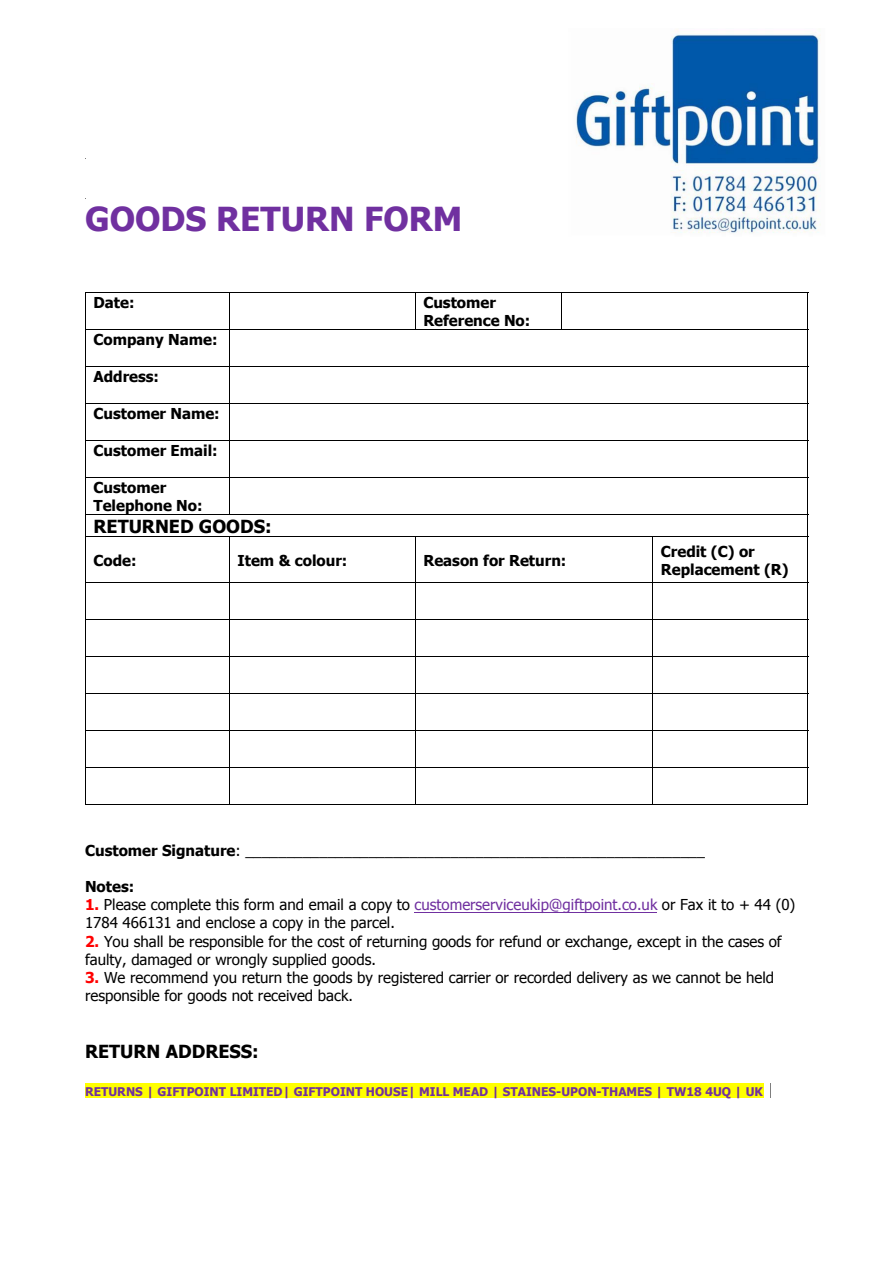
<style>
.page{position:relative;width:893px;height:1263px;background:#fff}
.page>*{position:absolute;margin:0;border:0;box-sizing:border-box;transform-origin:0 0}
.t1{font:700 33px "Tahoma";color:#7030a0}
.t2{font:700 18px "Tahoma";color:#000}
.t3{font:15px/18.1px "Tahoma";color:#000}
.t4{font:700 15px/18.1px "Tahoma";color:#000}
.t5{font:700 12px "Tahoma";color:#7030a0}
.s1{font-weight:700}
.s2{font-weight:700;color:#f00}
.s3{color:#7030a0}
</style>
<div class="page">
<img style="left:576px;top:34px;width:245px;height:199px">
<hr style="left:85px;top:292px;width:723px;height:1px;background:#000">
<hr style="left:85px;top:293px;width:1px;height:36px;background:#000">
<hr style="left:229px;top:293px;width:1px;height:36px;background:#000">
<hr style="left:415px;top:293px;width:1px;height:36px;background:#000">
<hr style="left:561px;top:293px;width:1px;height:36px;background:#000">
<hr style="left:807px;top:293px;width:1px;height:36px;background:#000">
<hr style="left:85px;top:329px;width:723px;height:1px;background:#000">
<hr style="left:85px;top:330px;width:1px;height:36px;background:#000">
<hr style="left:229px;top:330px;width:1px;height:36px;background:#000">
<hr style="left:807px;top:330px;width:1px;height:36px;background:#000">
<hr style="left:85px;top:366px;width:723px;height:1px;background:#000">
<hr style="left:85px;top:367px;width:1px;height:36px;background:#000">
<hr style="left:229px;top:367px;width:1px;height:36px;background:#000">
<hr style="left:807px;top:367px;width:1px;height:36px;background:#000">
<hr style="left:85px;top:403px;width:723px;height:1px;background:#000">
<hr style="left:85px;top:404px;width:1px;height:36px;background:#000">
<hr style="left:229px;top:404px;width:1px;height:36px;background:#000">
<hr style="left:807px;top:404px;width:1px;height:36px;background:#000">
<hr style="left:85px;top:440px;width:723px;height:1px;background:#000">
<hr style="left:85px;top:441px;width:1px;height:36px;background:#000">
<hr style="left:229px;top:441px;width:1px;height:36px;background:#000">
<hr style="left:807px;top:441px;width:1px;height:36px;background:#000">
<hr style="left:85px;top:477px;width:723px;height:1px;background:#000">
<hr style="left:85px;top:478px;width:1px;height:36px;background:#000">
<hr style="left:229px;top:478px;width:1px;height:36px;background:#000">
<hr style="left:807px;top:478px;width:1px;height:36px;background:#000">
<hr style="left:85px;top:514px;width:723px;height:1px;background:#000">
<svg style="left:85px;top:515px;width:1px;height:22px"></svg>
<svg style="left:807px;top:515px;width:1px;height:22px"></svg>
<hr style="left:85px;top:537px;width:723px;height:1px;background:#000">
<hr style="left:85px;top:537px;width:1px;height:45px;background:#000">
<hr style="left:229px;top:537px;width:1px;height:45px;background:#000">
<hr style="left:415px;top:537px;width:1px;height:45px;background:#000">
<hr style="left:652px;top:537px;width:1px;height:45px;background:#000">
<hr style="left:807px;top:537px;width:1px;height:45px;background:#000">
<hr style="left:85px;top:582px;width:723px;height:1px;background:#000">
<hr style="left:85px;top:583px;width:1px;height:36px;background:#000">
<hr style="left:229px;top:583px;width:1px;height:36px;background:#000">
<hr style="left:415px;top:583px;width:1px;height:36px;background:#000">
<hr style="left:652px;top:583px;width:1px;height:36px;background:#000">
<hr style="left:807px;top:583px;width:1px;height:36px;background:#000">
<hr style="left:85px;top:619px;width:723px;height:1px;background:#000">
<hr style="left:85px;top:620px;width:1px;height:36px;background:#000">
<hr style="left:229px;top:620px;width:1px;height:36px;background:#000">
<hr style="left:415px;top:620px;width:1px;height:36px;background:#000">
<hr style="left:652px;top:620px;width:1px;height:36px;background:#000">
<hr style="left:807px;top:620px;width:1px;height:36px;background:#000">
<hr style="left:85px;top:656px;width:723px;height:1px;background:#000">
<hr style="left:85px;top:657px;width:1px;height:36px;background:#000">
<hr style="left:229px;top:657px;width:1px;height:36px;background:#000">
<hr style="left:415px;top:657px;width:1px;height:36px;background:#000">
<hr style="left:652px;top:657px;width:1px;height:36px;background:#000">
<hr style="left:807px;top:657px;width:1px;height:36px;background:#000">
<hr style="left:85px;top:693px;width:723px;height:1px;background:#000">
<hr style="left:85px;top:694px;width:1px;height:36px;background:#000">
<hr style="left:229px;top:694px;width:1px;height:36px;background:#000">
<hr style="left:415px;top:694px;width:1px;height:36px;background:#000">
<hr style="left:652px;top:694px;width:1px;height:36px;background:#000">
<hr style="left:807px;top:694px;width:1px;height:36px;background:#000">
<hr style="left:85px;top:730px;width:723px;height:1px;background:#000">
<hr style="left:85px;top:731px;width:1px;height:36px;background:#000">
<hr style="left:229px;top:731px;width:1px;height:36px;background:#000">
<hr style="left:415px;top:731px;width:1px;height:36px;background:#000">
<hr style="left:652px;top:731px;width:1px;height:36px;background:#000">
<hr style="left:807px;top:731px;width:1px;height:36px;background:#000">
<hr style="left:85px;top:767px;width:723px;height:1px;background:#000">
<hr style="left:85px;top:768px;width:1px;height:37px;background:#000">
<hr style="left:85px;top:804px;width:144px;height:1px;background:#000">
<hr style="left:229px;top:768px;width:1px;height:37px;background:#000">
<hr style="left:230px;top:804px;width:185px;height:1px;background:#000">
<hr style="left:415px;top:768px;width:1px;height:37px;background:#000">
<hr style="left:416px;top:804px;width:236px;height:1px;background:#000">
<hr style="left:652px;top:768px;width:1px;height:37px;background:#000">
<hr style="left:653px;top:804px;width:154px;height:1px;background:#000">
<hr style="left:807px;top:768px;width:1px;height:37px;background:#000">
<hr style="left:414px;top:912px;width:243px;height:1px;background:#7030a0">
<div style="left:85px;top:1084px;width:678px;height:14px;background:#ff0"></div>
<svg style="left:770px;top:1084px;width:1px;height:14px"></svg>
<h1 class="t1" style="left:85px;top:196px;width:379px">GOODS RETURN FORM</h1>
<p class="t4" style="left:94px;top:293px;width:43px">Date:</p>
<p class="t4" style="left:423px;top:293px;width:108px">Customer<br>Reference No:</p>
<p class="t4" style="left:94px;top:330px;width:125px">Company Name:</p>
<p class="t4" style="left:94px;top:367px;width:67px">Address:</p>
<p class="t4" style="left:94px;top:404px;width:128px">Customer Name:</p>
<p class="t4" style="left:94px;top:441px;width:126px">Customer Email:</p>
<p class="t4" style="left:94px;top:477px;width:111px">Customer<br>Telephone No:</p>
<p class="t2" style="left:94px;top:514px;width:180px">RETURNED GOODS:</p>
<p class="t4" style="left:94px;top:550px;width:45px">Code:</p>
<p class="t4" style="left:238px;top:550px;width:111px">Item &amp; colour:</p>
<p class="t4" style="left:423px;top:550px;width:144px">Reason for Return:</p>
<p class="t4" style="left:661px;top:541px;width:129px">Credit (C) or<br>Replacement (R)</p>
<p class="t3" style="left:85px;top:841px;width:621px"><span class="s1">Customer Signature</span>: ________________________________________________________</p>
<p class="t4" style="left:85px;top:877px;width:51px">Notes:</p>
<p class="t3" style="left:85px;top:895px;width:712px"><span class="s2">1.</span> Please complete this form and email a copy to <span class="s3">customerserviceukip@giftpoint.co.uk</span> or Fax it to + 44 (0)<br>1784 466131 and enclose a copy in the parcel.</p>
<p class="t3" style="left:85px;top:931px;width:698px"><span class="s2">2.</span> You shall be responsible for the cost of returning goods for refund or exchange, except in the cases of faulty, damaged or wrongly supplied goods.</p>
<p class="t3" style="left:85px;top:968px;width:690px"><span class="s2">3.</span> We recommend you return the goods by registered carrier or recorded delivery as we cannot be held responsible for goods not received back.</p>
<p class="t2" style="left:85px;top:1039px;width:175px">RETURN ADDRESS:</p>
<p class="t5" style="left:85px;top:1083px;width:679px">RETURNS | GIFTPOINT LIMITED| GIFTPOINT HOUSE| MILL MEAD | STAINES-UPON-THAMES | TW18 4UQ | UK</p>
</div>
